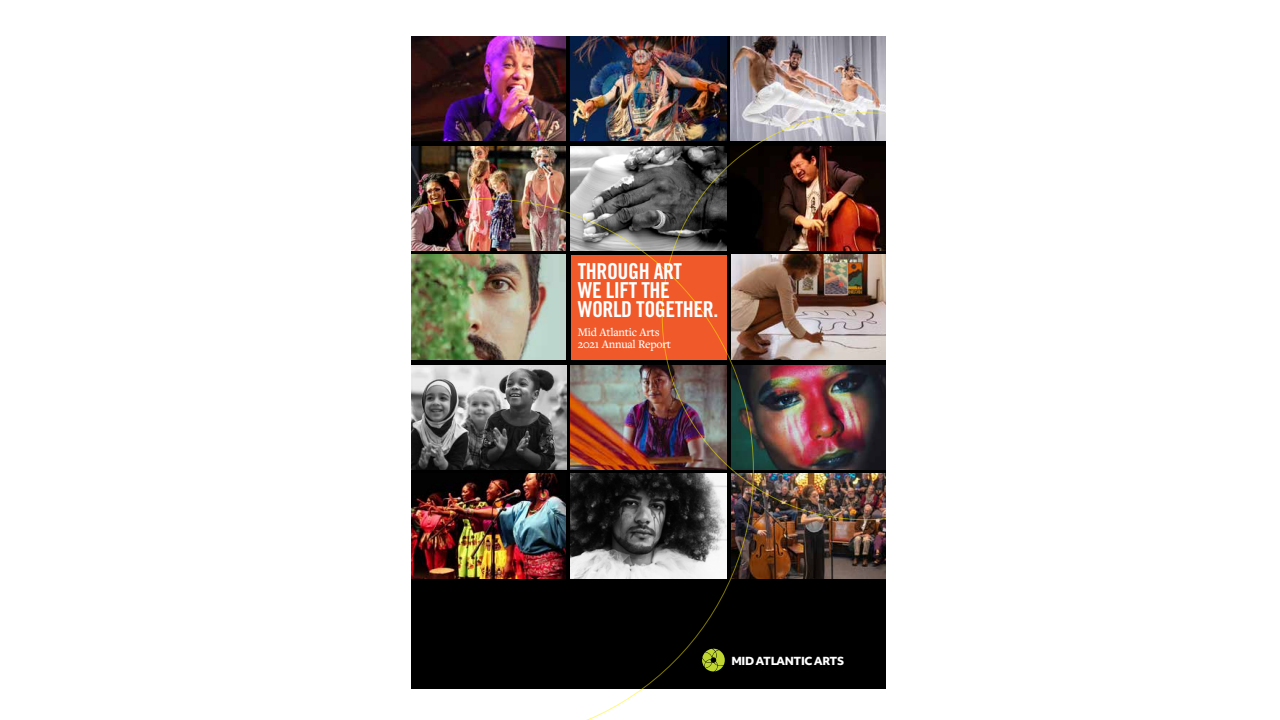
<style>
.page{position:relative;width:1280px;height:720px;background:#fff}
.page>*{position:absolute;margin:0;border:0;box-sizing:border-box;transform-origin:0 0}
.t1{font:22px/19px "Trade Gothic Bold Cond Twenty";letter-spacing:-.02em;color:#fff}
.t2{font:500 12px/12px "Freight Text Pro";letter-spacing:-.02em;color:#fff}
.t3{font:800 10.7px "Objektiv Mk 1";letter-spacing:-.04em;color:#fff}
</style>
<div class="page">
<div style="left:410px;top:36px;width:477px;height:653px;background:#000"></div>
<img style="left:410px;top:36px;width:156px;height:105px">
<img style="left:571px;top:36px;width:155px;height:105px">
<img style="left:410px;top:146px;width:156px;height:52px">
<img style="left:571px;top:146px;width:155px;height:52px">
<img style="left:731px;top:36px;width:156px;height:105px">
<img style="left:731px;top:146px;width:156px;height:105px">
<img style="left:754px;top:365px;width:133px;height:105px">
<img style="left:754px;top:255px;width:133px;height:105px">
<img style="left:754px;top:474px;width:133px;height:105px">
<img style="left:410px;top:198px;width:344px;height:522px">
<p class="t1" style="left:578px;top:262px;width:142px">THROUGH ART<br>WE LIFT THE<br>WORLD TOGETHER.</p>
<p class="t2" style="left:578px;top:325px;width:95px">Mid Atlantic Arts<br>2021 Annual Report</p>
<p class="t3" style="left:732px;top:653px;width:114px">MID ATLANTIC ARTS</p>
</div>
